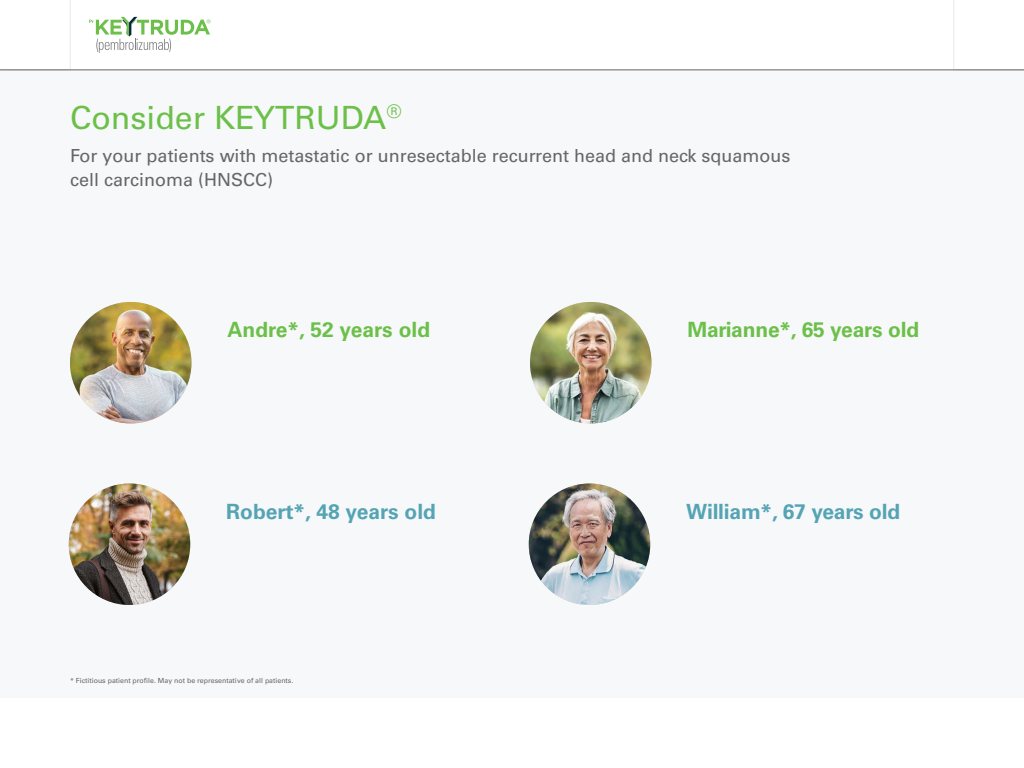
<style>
.page{position:relative;width:1024px;height:768px;background:#fff}
.page>*{position:absolute;margin:0;border:0;box-sizing:border-box;transform-origin:0 0}
.t1{font:32px "Univers LT Std";color:#6cc04a}
.t2{font:700 21px "Univers LT Std";letter-spacing:-.01em;color:#6cc04a}
.t3{font:700 21px "Univers LT Std";letter-spacing:-.01em;color:#55a4b4}
.t4{font:18px/23.5px "Univers LT Std";color:#666}
.t5{font:7px "Univers LT Std";color:#666}
</style>
<div class="page">
<svg style="left:89px;top:17px;width:121px;height:36px"></svg>
<div style="left:0;top:70px;width:1024px;height:628px;background:#f7f8f9"></div>
<svg style="left:0;top:69px;width:70px;height:1px"></svg>
<svg style="left:954px;top:69px;width:70px;height:1px"></svg>
<hr style="left:0;top:70px;width:1024px;height:1px;background:#666">
<img style="left:70px;top:302px;width:122px;height:121px;border-radius:61px">
<img style="left:530px;top:302px;width:122px;height:121px;border-radius:61px">
<img style="left:69px;top:484px;width:121px;height:121px;border-radius:61px">
<img style="left:529px;top:484px;width:121px;height:121px;border-radius:61px">
<h1 class="t1" style="left:70px;top:99px;width:333px">Consider KEYTRUDA<sup>®</sup></h1>
<p class="t4" style="left:70px;top:144px;width:722px">For your patients with metastatic or unresectable recurrent head and neck squamous cell carcinoma (HNSCC)</p>
<p class="t2" style="left:228px;top:318px;width:204px">Andre*, 52 years old</p>
<p class="t2" style="left:688px;top:318px;width:233px">Marianne*, 65 years old</p>
<p class="t3" style="left:226px;top:499px;width:211px">Robert*, 48 years old</p>
<p class="t3" style="left:686px;top:499px;width:216px">William*, 67 years old</p>
<p class="t5" style="left:70px;top:676px;width:225px">* Fictitious patient profile. May not be representative of all patients.</p>
</div>
